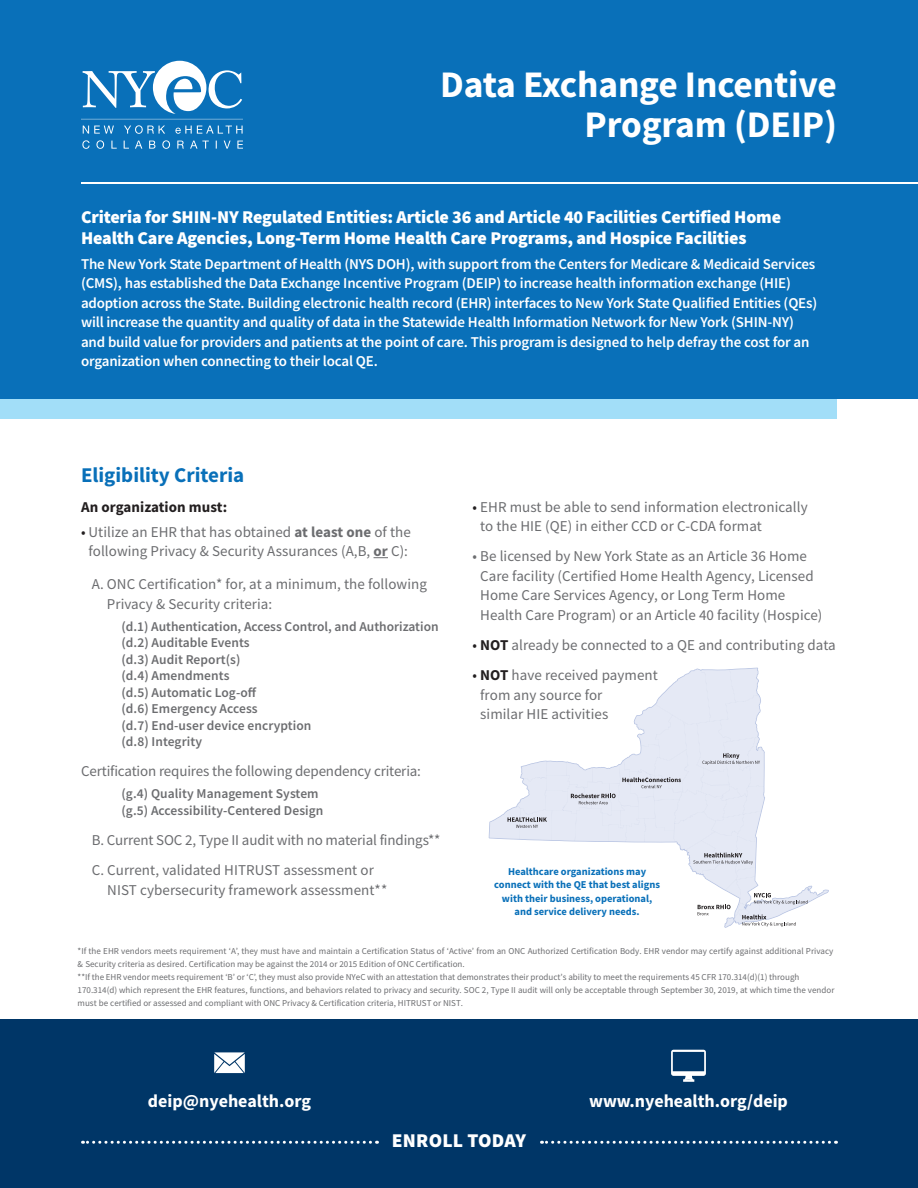
<style>
.page{position:relative;width:918px;height:1188px;background:#fff}
.page>*{position:absolute;margin:0;border:0;box-sizing:border-box;transform-origin:0 0}
.t1{font:700 37.5px/40.5px "Source Sans Pro";letter-spacing:-.005em;color:#fff;text-align:right}
.t2{font:700 21px "Source Sans Pro";color:#0970b9}
.t3{font:900 19.5px "Source Sans Pro";letter-spacing:.01em;color:#fff}
.t4{font:900 18px/21px "Source Sans Pro";letter-spacing:-.01em;color:#fff}
.t5{font:700 18px "Source Sans Pro";color:#fff}
.t6{font:15px/19.5px "Source Sans Pro";letter-spacing:.005em;color:#6c6d70}
.t7{font:600 15px/19.5px "Source Sans Pro";letter-spacing:-.01em;color:#fff}
.t8{font:700 15px "Source Sans Pro";letter-spacing:.005em;color:#231f20}
.t9{font:600 13.5px/16.5px "Source Sans Pro";letter-spacing:.005em;color:#6c6d70}
.t10{font:700 10.5px/13.5px "Source Sans Pro";color:#0970b9;text-align:center}
.t11{font:9px/13.2px "Source Sans Pro";color:#6c6d70}
.s1{color:#231f20}
.s2{font-weight:700}
.s3{font-weight:700;color:#231f20}
</style>
<div class="page">
<div style="left:0;top:398px;width:837px;height:20px;background:#a2def8"></div>
<div style="left:0;top:1019px;width:918px;height:169px;background:#003667"></div>
<svg style="left:82px;top:1141px;width:288px;height:3px"></svg>
<svg style="left:542px;top:1141px;width:288px;height:3px"></svg>
<svg style="left:214px;top:1052px;width:31px;height:21px"></svg>
<svg style="left:671px;top:1050px;width:35px;height:32px"></svg>
<div style="left:0;top:0;width:918px;height:398px;background:#0970b9"></div>
<svg style="left:81px;top:61px;width:162px;height:88px"></svg>
<hr style="left:81px;top:182px;width:837px;height:2px;background:#fff">
<svg style="left:374px;top:557px;width:14px;height:1px"></svg>
<svg style="left:490px;top:668px;width:338px;height:259px"></svg>
<h1 class="t1" style="left:440px;top:63px;width:398px">Data Exchange Incentive<br>Program (DEIP)</h1>
<p class="t4" style="left:81px;top:206px;width:702px">Criteria for SHIN-NY Regulated Entities: Article 36 and Article 40 Facilities Certified Home<br>Health Care Agencies, Long-Term Home Health Care Programs, and Hospice Facilities</p>
<p class="t7" style="left:81px;top:254px;width:738px">The New York State Department of Health (NYS DOH), with support from the Centers for Medicare &amp; Medicaid Services (CMS), has established the Data Exchange Incentive Program (DEIP) to increase health information exchange (HIE) adoption across the State. Building electronic health record (EHR) interfaces to New York State Qualified Entities (QEs) will increase the quantity and quality of data in the Statewide Health Information Network for New York (SHIN-NY) and build value for providers and patients at the point of care. This program is designed to help defray the cost for an organization when connecting to their local QE.</p>
<h2 class="t2" style="left:81px;top:460px;width:165px">Eligibility Criteria</h2>
<p class="t8" style="left:81px;top:497px;width:148px">An organization must:</p>
<p class="t6" style="left:81px;top:522px;width:331px;text-align:center"><span class="s1">•</span> Utilize an EHR that has obtained <span class="s2">at least one</span> of the following Privacy &amp; Security Assurances (A,B, <span class="s2">or</span> C):</p>
<p class="t6" style="left:107px;top:574px;width:322px;text-indent:-15px">A. ONC Certification* for, at a minimum, the following<br>Privacy &amp; Security criteria:</p>
<p class="t9" style="left:122px;top:618px;width:319px">(d.1) Authentication, Access Control, and Authorization (d.2) Auditable Events<br>(d.3) Audit Report(s)<br>(d.4) Amendments<br>(d.5) Automatic Log-off<br>(d.6) Emergency Access<br>(d.7) End-user device encryption<br>(d.8) Integrity</p>
<p class="t6" style="left:81px;top:762px;width:342px">Certification requires the following dependency criteria:</p>
<p class="t9" style="left:122px;top:785px;width:203px">(g.4) Quality Management System (g.5) Accessibility-Centered Design</p>
<p class="t6" style="left:92px;top:825px;width:350px;line-height:30.3px">B. Current SOC 2, Type II audit with no material findings**<br>C. Current, validated HITRUST assessment or</p>
<p class="t6" style="left:107px;top:880px;width:281px">NIST cybersecurity framework assessment**</p>
<p class="t6" style="left:480px;top:497px;width:329px;text-indent:-8px"><span class="s1">•</span> EHR must be able to send information electronically to the HIE (QE) in either CCD or C-CDA format</p>
<p class="t6" style="left:480px;top:546px;width:344px;text-indent:-8px">• Be licensed by New York State as an Article 36 Home Care facility (Certified Home Health Agency, Licensed Home Care Services Agency, or Long Term Home Health Care Program) or an Article 40 facility (Hospice)</p>
<p class="t6" style="left:472px;top:635px;width:365px"><span class="s1">•</span> <span class="s3">NOT</span> already be connected to a QE and contributing data</p>
<p class="t6" style="left:480px;top:666px;width:179px;text-indent:-8px"><span class="s1">•</span> <span class="s3">NOT</span> have received payment from any source for<br>similar HIE activities</p>
<p class="t10" style="left:494px;top:864px;width:167px">Healthcare organizations may connect with the QE that best aligns with their business, operational, and service delivery needs.</p>
<p class="t11" style="left:78px;top:944px;width:758px">*If the EHR vendors meets requirement ‘A’, they must have and maintain a Certification Status of ‘Active’ from an ONC Authorized Certification Body. EHR vendor may certify against additional Privacy &amp; Security criteria as desired. Certification may be against the 2014 or 2015 Edition of ONC Certification.<br>**If the EHR vendor meets requirement ‘B’ or ‘C’, they must also provide NYeC with an attestation that demonstrates their product’s ability to meet the requirements 45 CFR 170.314(d)(1) through 170.314(d) which represent the EHR features, functions, and behaviors related to privacy and security. SOC 2, Type II audit will only be acceptable through September 30, 2019, at which time the vendor must be certified or assessed and compliant with ONC Privacy &amp; Certification criteria, HITRUST or NIST.</p>
<p class="t5" style="left:148px;top:1089px;width:165px">deip@nyehealth.org</p>
<p class="t5" style="left:589px;top:1089px;width:200px">www.nyehealth.org/deip</p>
<h3 class="t3" style="left:392px;top:1127px;width:136px">ENROLL TODAY</h3>
</div>
